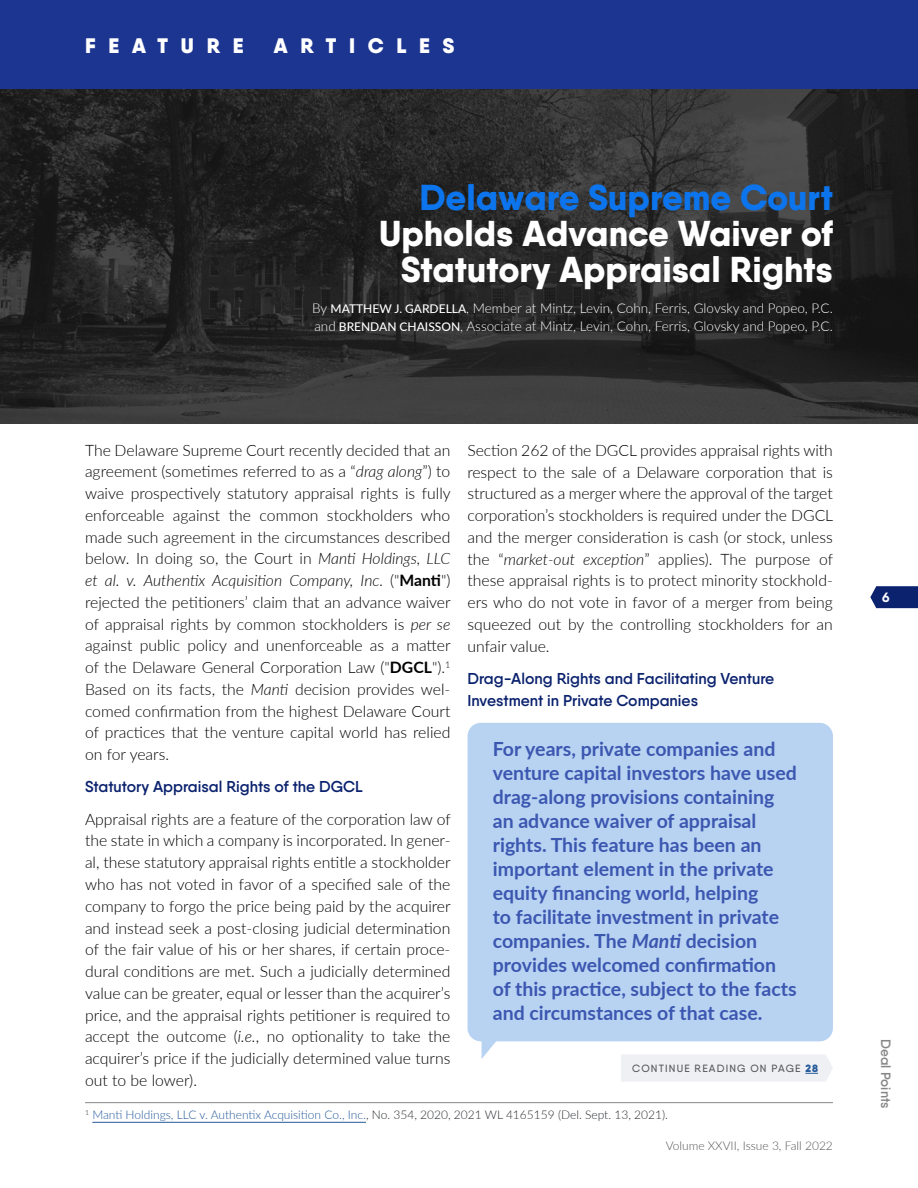
<style>
.page{position:relative;width:918px;height:1188px;background:#fff}
.page>*{position:absolute;margin:0;border:0;box-sizing:border-box;transform-origin:0 0}
.t1{font:800 36px/36px "Qanelas";color:#fff;text-align:right}
.t2{font:800 36px "Qanelas";color:#0c75ed}
.t3{font:900 21px "Qanelas";letter-spacing:.61em;color:#fff}
.t4{font:700 19.5px/24px "Lato";color:#3c57b0}
.t5{font:300 15.75px/21.8px "Lato";color:#000;text-align:justify}
.t6{font:600 15.75px/21.8px "Qanelas";color:#0b226e}
.t7{font:300 13.5px/18px "Lato";color:#fff}
.t8{font:600 13.5px "Qanelas";color:#878787}
.t9{font:700 13.5px "Qanelas";color:#fff}
.t10{font:300 12px "Lato";color:#275b9b}
.t11{font:300 12px "Lato";color:#575756}
.t12{font:500 10.5px "Qanelas";letter-spacing:.11em;color:#575756}
.s1{font-weight:500;font-size:12px}
.s2{font-style:italic}
.s3{font-weight:700}
.s4{font-weight:900;color:#275b9b}
.s5{color:#2a2c30}
</style>
<div class="page">
<img style="left:0;top:89px;width:918px;height:335px">
<svg style="left:870px;top:586px;width:48px;height:22px"></svg>
<hr style="left:92px;top:1122px;width:274px;height:1px;background:#275b9b">
<div style="left:621px;top:1055px;width:212px;height:27px;background:#eef0f4"></div>
<hr style="left:85px;top:1102px;width:748px;height:1px;background:#878787">
<svg style="left:482px;top:1041px;width:22px;height:18px"></svg>
<div style="left:0;top:0;width:918px;height:89px;background:#1c3591"></div>
<div style="left:468px;top:723px;width:365px;height:318px;background:#b8d3f2;border-radius:13px"></div>
<h2 class="t3" style="left:85px;top:32px;width:160px">FEATURE</h2>
<h2 class="t3" style="left:274px;top:32px;width:182px">ARTICLES</h2>
<h1 class="t2" style="left:420px;top:175px;width:415px">Delaware Supreme Court</h1>
<h1 class="t1" style="left:379px;top:215px;width:455px">Upholds Advance Waiver of<br>Statutory Appraisal Rights</h1>
<p class="t7" style="left:312px;top:299px;width:522px">By <span class="s1">MATTHEW J. GARDELLA</span>, Member at Mintz, Levin, Cohn, Ferris, Glovsky and Popeo, P.C. and <span class="s1">BRENDAN CHAISSON</span>, Associate at Mintz, Levin, Cohn, Ferris, Glovsky and Popeo, P.C.</p>
<p class="t5" style="left:85px;top:439px;width:367px">The Delaware Supreme Court recently decided that an agreement (sometimes referred to as a “<span class="s2">drag along</span>”) to waive prospectively statutory appraisal rights is fully enforceable against the common stockholders who made such agreement in the circumstances described below. In doing so, the Court in <span class="s2">Manti Holdings, LLC et al. v. Authentix Acquisition Company, Inc.</span> ("<span class="s3">Manti</span>") rejected the petitioners’ claim that an advance waiver of appraisal rights by common stockholders is <span class="s2">per se </span>against public policy and unenforceable as a matter of the Delaware General Corporation Law ("<span class="s3">DGCL</span>").<sup>1<br></sup>Based on its facts, the <span class="s2">Manti</span> decision provides wel&shy;comed confirmation from the highest Delaware Court of practices that the venture capital world has relied on for years.</p>
<p class="t6" style="left:85px;top:776px;width:279px">Statutory Appraisal Rights of the DGCL</p>
<p class="t5" style="left:85px;top:808px;width:367px">Appraisal rights are a feature of the corporation law of the state in which a company is incorporated. In gener&shy;al, these statutory appraisal rights entitle a stockholder who has not voted in favor of a specified sale of the company to forgo the price being paid by the acquirer and instead seek a post-closing judicial determination of the fair value of his or her shares, if certain proce&shy;dural conditions are met. Such a judicially determined value can be greater, equal or lesser than the acquirer’s price, and the appraisal rights petitioner is required to accept the outcome (<span class="s2">i.e.</span>, no optionality to take the acquirer’s price if the judicially determined value turns out to be lower).</p>
<p class="t5" style="left:467px;top:439px;width:367px">Section 262 of the DGCL provides appraisal rights with respect to the sale of a Delaware corporation that is structured as a merger where the approval of the target corporation’s stockholders is required under the DGCL and the merger consideration is cash (or stock, unless the “<span class="s2">market-out exception</span>” applies). The purpose of these appraisal rights is to protect minority stockhold&shy;ers who do not vote in favor of a merger from being squeezed out by the controlling stockholders for an unfair value.</p>
<p class="t6" style="left:467px;top:667px;width:308px">Drag-Along Rights and Facilitating Venture<br>Investment in Private Companies</p>
<p class="t4" style="left:493px;top:736px;width:306px">For years, private companies and venture capital investors have used drag-along provisions containing an advance waiver of appraisal rights. This feature has been an important element in the private equity financing world, helping<br>to facilitate investment in private companies. The <span class="s2">Manti</span> decision provides welcomed confirmation of this practice, subject to the facts and circumstances of that case.</p>
<p class="t12" style="left:632px;top:1062px;width:187px">CONTINUE READING ON PAGE <span class="s4">28</span></p>
<p class="t10" style="left:85px;top:1107px;width:584px"><sup>1</sup> Manti Holdings, LLC v. Authentix Acquisition Co., Inc.<span class="s5">, No. 354, 2020, 2021 WL 4165159 (Del. Sept. 13, 2021).</span></p>
<p class="t11" style="left:666px;top:1138px;width:169px">Volume XXVII, Issue 3, Fall 2022</p>
<p class="t9" style="left:882px;top:588px;width:9px">6</p>
<p class="t8" style="left:894px;top:1039px;width:71px;rotate:90deg">Deal Points</p>
</div>
